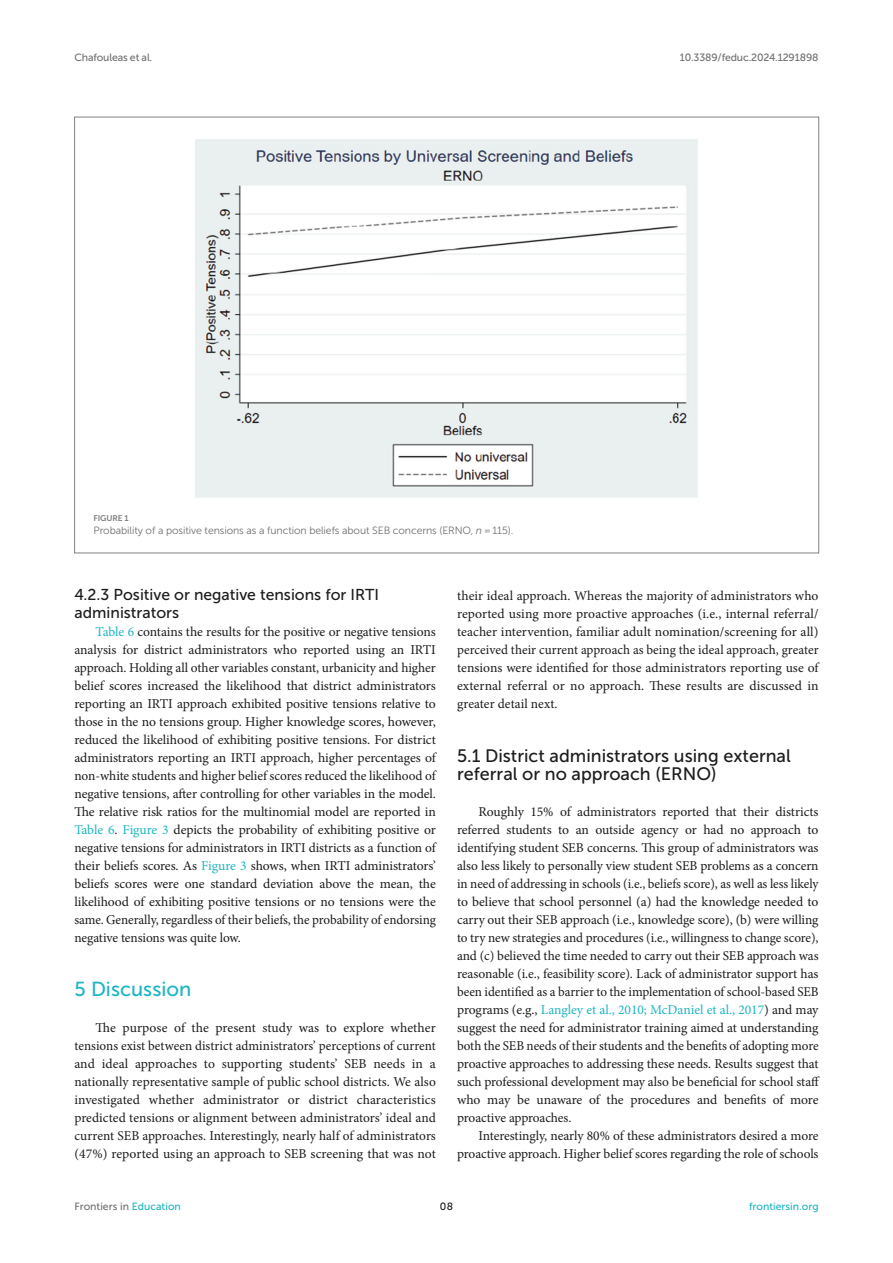
<style>
.page{position:relative;width:893px;height:1263px;background:#fff}
.page>*{position:absolute;margin:0;border:0;box-sizing:border-box;transform-origin:0 0}
.HEAD_1{font:20.25px "Museo Sans 500";color:#1db5c3}
.HEAD_2{font:18px/18px "Museo Sans 500";color:#1b1c1b}
.HEAD_3{font:15.75px/18px "Museo Sans 500";color:#1b1c1b}
.TEXT_FLUSH{font:13.5px/18px "Minion Pro";letter-spacing:-.005em;color:#1b1c1b;text-align:justify}
.TEXT{font:13.5px/18px "Minion Pro";letter-spacing:-.01em;color:#1b1c1b;text-align:right}
.FIG_LEG{font:10.5px "Museo Sans 300";letter-spacing:-.01em;color:#706f70}
.t1{font:10.5px "Museo Sans 500";letter-spacing:-.015em;color:#706f70}
.t2{font:10.5px "Museo Sans 500";color:#1db5c3}
.t3{font:10.5px "Museo Sans 500";color:#1b1c1b}
.FIG_HD{font:8.25px "Museo Sans 700";letter-spacing:-.01em;color:#7e7f7f}
.s1{font-style:italic}
.s2{color:#1db5c3}
</style>
<div class="page">
<img style="left:195px;top:139px;width:503px;height:359px">
<p class="t1" style="left:74px;top:51px;width:79px">Chafouleas et al.</p>
<p class="t1" style="left:680px;top:51px;width:140px">10.3389/feduc.2024.1291898</p>
<p class="FIG_HD" style="left:94px;top:513px;width:37px">FIGURE 1</p>
<p class="FIG_LEG" style="left:94px;top:525px;width:421px">Probability of a positive tensions as a function beliefs about SEB concerns (ERNO, <span class="s1">n</span> = 115).</p>
<p class="HEAD_3" style="left:74px;top:586px;width:306px">4.2.3 Positive or negative tensions for IRTI administrators</p>
<p class="TEXT_FLUSH" style="left:74px;top:623px;width:363px;text-indent:21px"><span class="s2">Table 6</span> contains the results for the positive or negative tensions analysis for district administrators who reported using an IRTI approach. Holding all other variables constant, urbanicity and higher belief scores increased the likelihood that district administrators reporting an IRTI approach exhibited positive tensions relative to those in the no tensions group. Higher knowledge scores, however, reduced the likelihood of exhibiting positive tensions. For district administrators reporting an IRTI approach, higher percentages of non-white students and higher belief scores reduced the likelihood of negative tensions, after controlling for other variables in the model.<br>The relative risk ratios for the multinomial model are reported in <span class="s2">Table 6</span>. <span class="s2">Figure 3</span> depicts the probability of exhibiting positive or negative tensions for administrators in IRTI districts as a function of their beliefs scores. As <span class="s2">Figure 3</span> shows, when IRTI administrators’ beliefs scores were one standard deviation above the mean, the likelihood of exhibiting positive tensions or no tensions were the same. Generally, regardless of their beliefs, the probability of endorsing negative tensions was quite low.</p>
<p class="HEAD_1" style="left:74px;top:978px;width:118px">5 Discussion</p>
<p class="TEXT_FLUSH" style="left:74px;top:1019px;width:363px;text-indent:21px">The purpose of the present study was to explore whether tensions exist between district administrators’ perceptions of current and ideal approaches to supporting students’ SEB needs in a nationally representative sample of public school districts. We also investigated whether administrator or district characteristics predicted tensions or alignment between administrators’ ideal and current SEB approaches. Interestingly, nearly half of administrators (47%) reported using an approach to SEB screening that was not</p>
<p class="TEXT_FLUSH" style="left:457px;top:587px;width:363px">their ideal approach. Whereas the majority of administrators who reported using more proactive approaches (i.e., internal referral/ teacher intervention, familiar adult nomination/screening for all) perceived their current approach as being the ideal approach, greater tensions were identified for those administrators reporting use of external referral or no approach. These results are discussed in greater detail next.</p>
<p class="HEAD_2" style="left:457px;top:747px;width:335px">5.1 District administrators using external referral or no approach (ERNO)</p>
<p class="TEXT_FLUSH" style="left:457px;top:803px;width:364px;text-indent:21px">Roughly 15% of administrators reported that their districts referred students to an outside agency or had no approach to identifying student SEB concerns. This group of administrators was also less likely to personally view student SEB problems as a concern in need of addressing in schools (i.e., beliefs score), as well as less likely to believe that school personnel (a) had the knowledge needed to carry out their SEB approach (i.e., knowledge score), (b) were willing to try new strategies and procedures (i.e., willingness to change score), and (c) believed the time needed to carry out their SEB approach was reasonable (i.e., feasibility score). Lack of administrator support has been identified as a barrier to the implementation of school-based SEB programs (e.g., <span class="s2">Langley et al., 2010; McDaniel et al., 2017</span>) and may suggest the need for administrator training aimed at understanding both the SEB needs of their students and the benefits of adopting more proactive approaches to addressing these needs. Results suggest that such professional development may also be beneficial for school staff who may be unaware of the procedures and benefits of more proactive approaches.</p>
<p class="TEXT" style="left:457px;top:1127px;width:363px">Interestingly, nearly 80% of these administrators desired a more proactive approach. Higher belief scores regarding the role of schools</p>
<p class="t1" style="left:74px;top:1200px;width:108px">Frontiers in <span class="s2">Education</span></p>
<p class="t3" style="left:440px;top:1200px;width:15px">08</p>
<p class="t2" style="left:749px;top:1200px;width:71px">frontiersin.org</p>
</div>
